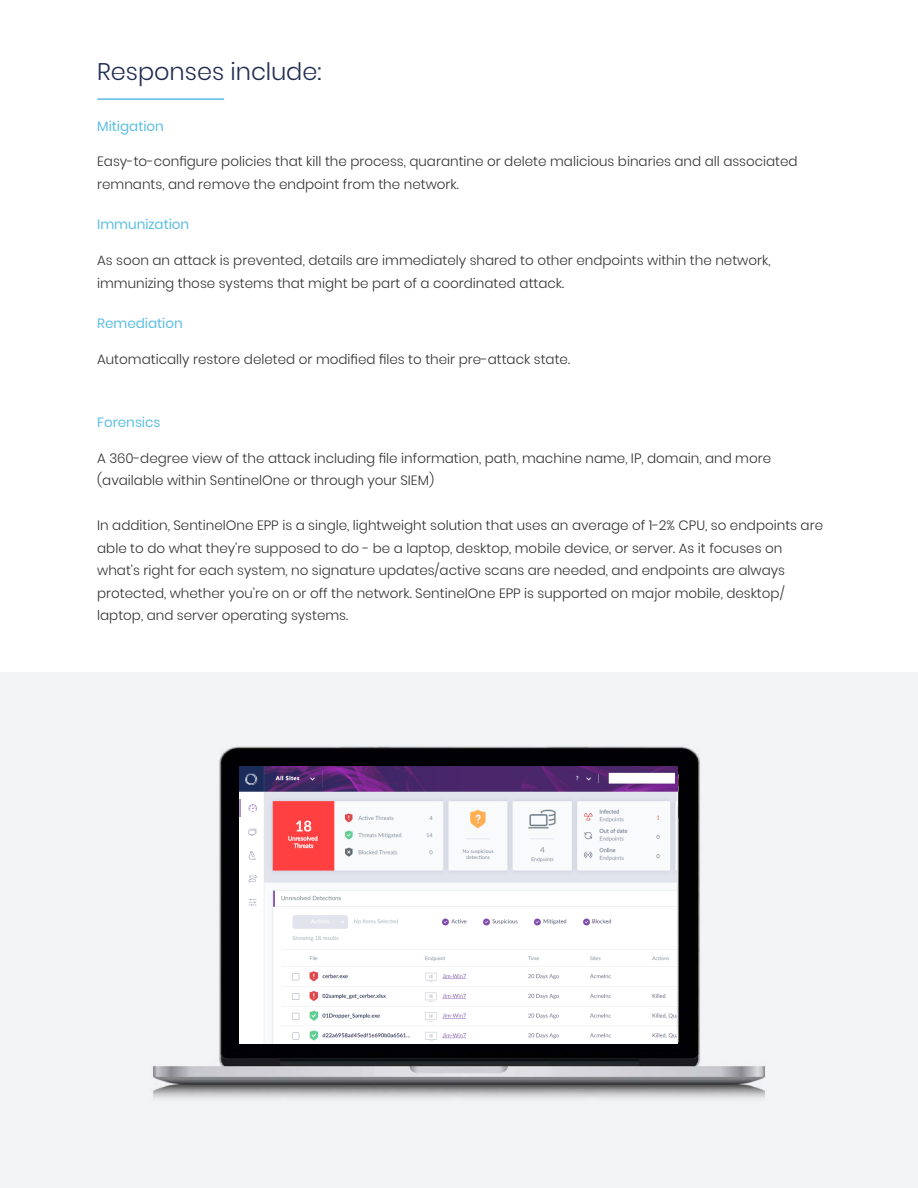
<style>
.page{position:relative;width:918px;height:1188px;background:#fff}
.page>*{position:absolute;margin:0;border:0;box-sizing:border-box;transform-origin:0 0}
.t1{font:300 24px "Poppins";color:#212c52}
.t2{font:300 13.5px/22.5px "Poppins";color:#333}
.t3{font:13.5px "Poppins";color:#5bbee1}
</style>
<div class="page">
<div style="left:0;top:673px;width:918px;height:515px;background:#f3f4f6"></div>
<hr style="left:97px;top:98px;width:127px;height:2px;background:#5bbee1">
<img style="left:153px;top:746px;width:613px;height:353px">
<img style="left:239px;top:767px;width:439px;height:276px">
<h1 class="t1" style="left:97px;top:57px;width:226px">Responses include:</h1>
<p class="t3" style="left:97px;top:118px;width:68px">Mitigation</p>
<p class="t2" style="left:97px;top:151px;width:702px">Easy-to-configure policies that kill the process, quarantine or delete malicious binaries and all associated remnants, and remove the endpoint from the network.</p>
<p class="t3" style="left:97px;top:217px;width:94px">Immunization</p>
<p class="t2" style="left:97px;top:249px;width:675px">As soon an attack is prevented, details are immediately shared to other endpoints within the network, immunizing those systems that might be part of a coordinated attack.</p>
<p class="t3" style="left:97px;top:315px;width:87px">Remediation</p>
<p class="t2" style="left:97px;top:348px;width:474px">Automatically restore deleted or modified files to their pre-attack state.</p>
<p class="t3" style="left:97px;top:414px;width:65px">Forensics</p>
<p class="t2" style="left:97px;top:447px;width:676px">A 360-degree view of the attack including file information, path, machine name, IP, domain, and more (available within SentinelOne or through your SIEM)</p>
<p class="t2" style="left:97px;top:514px;width:727px">In addition, SentinelOne EPP is a single, lightweight solution that uses an average of 1-2% CPU, so endpoints are able to do what they’re supposed to do - be a laptop, desktop, mobile device, or server. As it focuses on what’s right for each system, no signature updates/active scans are needed, and endpoints are always protected, whether you’re on or off the network. SentinelOne EPP is supported on major mobile, desktop/ laptop, and server operating systems.</p>
</div>
